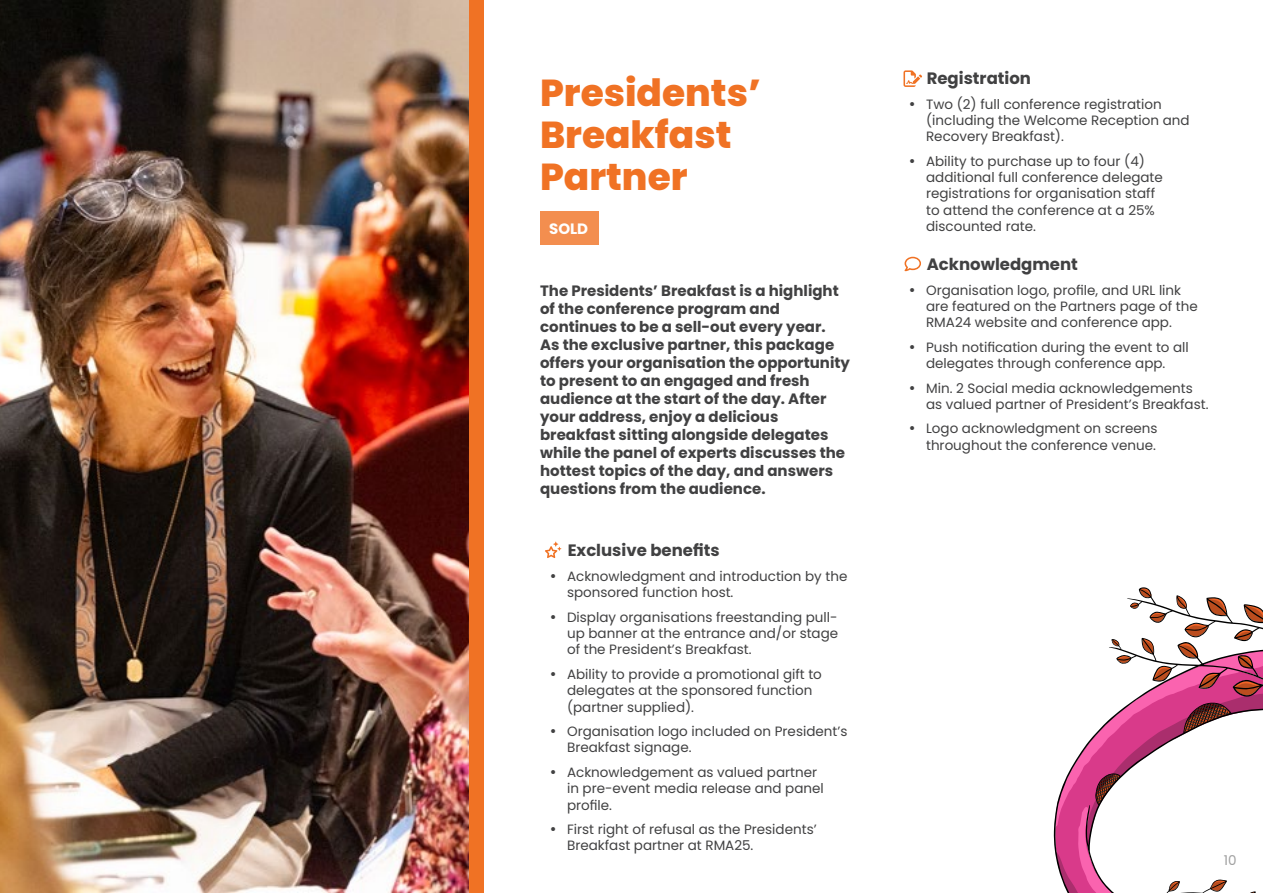
<style>
.page{position:relative;width:1263px;height:893px;background:#fff}
.page>*{position:absolute;margin:0;border:0;box-sizing:border-box;transform-origin:0 0}
.t1{font:800 37.5px/42px "Poppins";color:#f07224}
.t2{font:700 16.5px "Poppins";color:#414142}
.t3{font:700 15px/18px "Poppins";color:#414142}
.t4{font:700 15px "Poppins";color:#fff}
.t5{font:13.5px/16.2px "Poppins";color:#414142}
.t6{font:13.5px "Poppins";color:#a0a0a0}
</style>
<div class="page">
<svg style="left:545px;top:542px;width:16px;height:16px"></svg>
<svg style="left:903px;top:70px;width:19px;height:17px"></svg>
<svg style="left:904px;top:257px;width:17px;height:14px"></svg>
<div style="left:468px;top:0;width:16px;height:893px;background:#f07224"></div>
<img style="left:0;top:0;width:468px;height:893px">
<svg style="left:1053px;top:587px;width:210px;height:306px"></svg>
<div style="left:540px;top:211px;width:58px;height:34px;background:#f38e4f"></div>
<h1 class="t1" style="left:540px;top:72px;width:222px">Presidents’<br>Breakfast<br>Partner</h1>
<p class="t4" style="left:549px;top:220px;width:41px">SOLD</p>
<p class="t3" style="left:540px;top:282px;width:311px">The Presidents’ Breakfast is a highlight of the conference program and continues to be a sell-out every year.<br>As the exclusive partner, this package offers your organisation the opportunity to present to an engaged and fresh audience at the start of the day. After your address, enjoy a delicious breakfast sitting alongside delegates while the panel of experts discusses the hottest topics of the day, and answers questions from the audience.</p>
<p class="t2" style="left:568px;top:541px;width:154px">Exclusive benefits</p>
<p class="t5" style="left:567px;top:568px;width:282px">Acknowledgment and introduction by the sponsored function host.</p>
<p class="t5" style="left:567px;top:609px;width:273px;text-align:justify">Display organisations freestanding pull&shy;up banner at the entrance and/or stage of the President’s Breakfast.</p>
<p class="t5" style="left:567px;top:666px;width:256px">Ability to provide a promotional gift to delegates at the sponsored function (partner supplied).</p>
<p class="t5" style="left:567px;top:723px;width:282px">Organisation logo included on President’s<br>Breakfast signage.</p>
<p class="t5" style="left:567px;top:764px;width:258px">Acknowledgement as valued partner in pre-event media release and panel profile.</p>
<p class="t5" style="left:567px;top:821px;width:251px">First right of refusal as the Presidents’<br>Breakfast partner at RMA25.</p>
<p class="t2" style="left:927px;top:69px;width:106px">Registration</p>
<p class="t5" style="left:926px;top:96px;width:265px">Two (2) full conference registration (including the Welcome Reception and<br>Recovery Breakfast).</p>
<p class="t5" style="left:926px;top:153px;width:238px">Ability to purchase up to four (4) additional full conference delegate registrations for organisation staff to attend the conference at a 25% discounted rate.</p>
<p class="t2" style="left:927px;top:254px;width:153px">Acknowledgment</p>
<p class="t5" style="left:926px;top:282px;width:273px">Organisation logo, profile, and URL link are featured on the Partners page of the<br>RMA24 website and conference app.</p>
<p class="t5" style="left:926px;top:339px;width:264px">Push notification during the event to all delegates through conference app.</p>
<p class="t5" style="left:926px;top:380px;width:284px">Min. 2 Social media acknowledgements as valued partner of President’s Breakfast.</p>
<p class="t5" style="left:926px;top:421px;width:233px">Logo acknowledgment on screens throughout the conference venue.</p>
<p class="t6" style="left:1224px;top:852px;width:14px">10</p>
</div>
